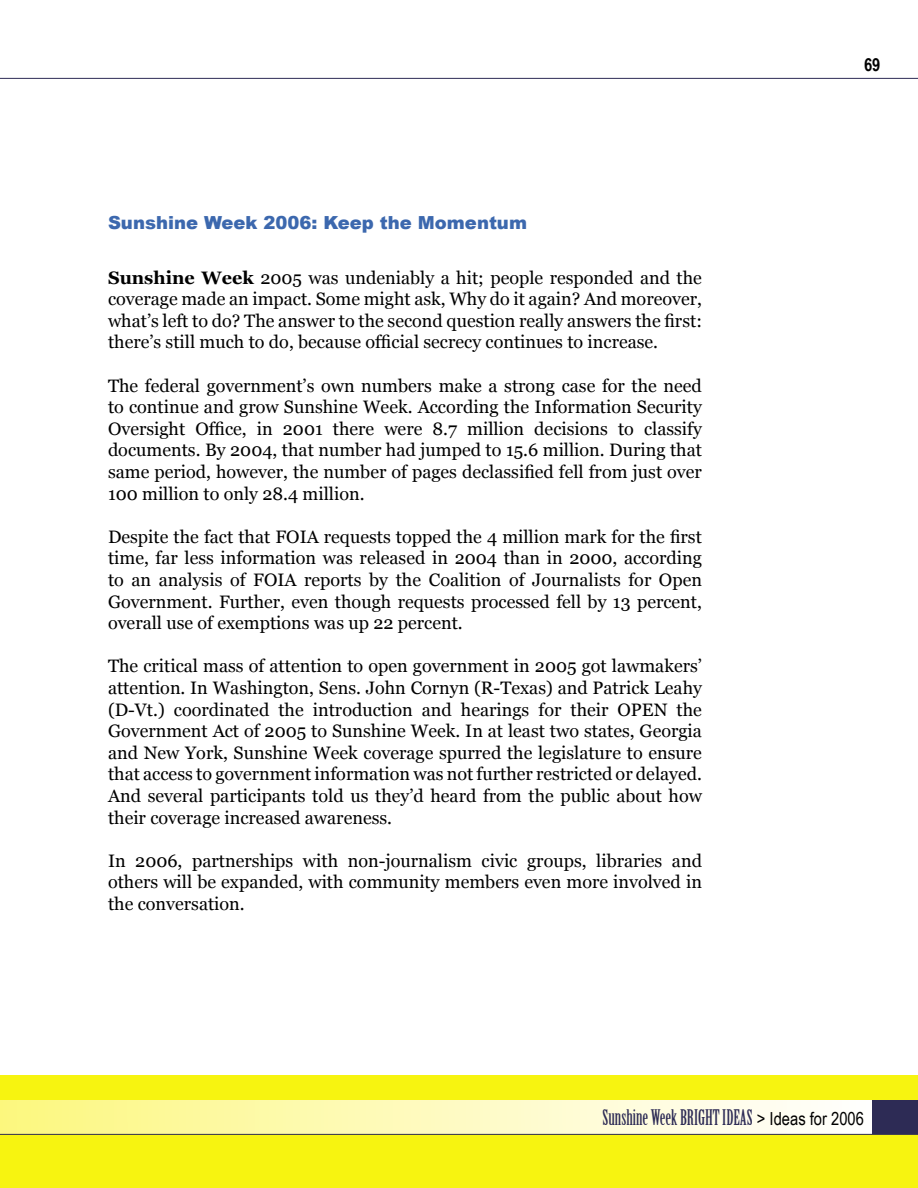
<style>
.page{position:relative;width:918px;height:1188px;background:#fff}
.page>*{position:absolute;margin:0;border:0;box-sizing:border-box;transform-origin:0 0}
.t1{font:21px "Birch Std";color:#2d2b55}
.Georgia__No_Hyphens{font:18px/21.6px "Georgia";color:#000;text-align:justify}
.t2{font:900 18px "Arial";color:#3c68ae}
.t3{font:700 18px "Arial Narrow";color:#000}
.s1{font-weight:700}
.s2{font-family:"Arial Narrow";font-size:18px;color:#000}
</style>
<div class="page">
<div style="left:0;top:1075px;width:918px;height:113px;background:#f7f410"></div>
<div style="left:0;top:1100px;width:880px;height:34px;background:linear-gradient(to right,#fcf780,#fffeff)"></div>
<hr style="left:0;top:78px;width:918px;height:1px;background:#2d2b55">
<hr style="left:0;top:1134px;width:918px;height:1px;background:#2d2b55">
<div style="left:872px;top:1100px;width:46px;height:34px;background:#2d2b55"></div>
<p class="t2" style="left:108px;top:212px;width:421px">Sunshine Week 2006: Keep the Momentum</p>
<p class="Georgia__No_Hyphens" style="left:108px;top:267px;width:596px"><span class="s1">Sunshine Week</span> 2005 was undeniably a hit; people responded and the coverage made an impact. Some might ask, Why do it again? And moreover, what’s left to do? The answer to the second question really answers the first: there’s still much to do, because official secrecy continues to increase.</p>
<p class="Georgia__No_Hyphens" style="left:108px;top:375px;width:595px">The federal government’s own numbers make a strong case for the need to continue and grow Sunshine Week. According the Information Security Oversight Office, in 2001 there were 8.7 million decisions to classify documents. By 2004, that number had jumped to 15.6 million. During that same period, however, the number of pages declassified fell from just over 100 million to only 28.4 million.</p>
<p class="Georgia__No_Hyphens" style="left:108px;top:526px;width:595px">Despite the fact that FOIA requests topped the 4 million mark for the first time, far less information was released in 2004 than in 2000, according to an analysis of FOIA reports by the Coalition of Journalists for Open Government. Further, even though requests processed fell by 13 percent, overall use of exemptions was up 22 percent.</p>
<p class="Georgia__No_Hyphens" style="left:108px;top:655px;width:595px">The critical mass of attention to open government in 2005 got lawmakers’ attention. In Washington, Sens. John Cornyn (R-Texas) and Patrick Leahy (D-Vt.) coordinated the introduction and hearings for their OPEN the Government Act of 2005 to Sunshine Week. In at least two states, Georgia and New York, Sunshine Week coverage spurred the legislature to ensure that access to government information was not further restricted or delayed.<br>And several participants told us they’d heard from the public about how their coverage increased awareness.</p>
<p class="Georgia__No_Hyphens" style="left:108px;top:850px;width:596px">In 2006, partnerships with non-journalism civic groups, libraries and others will be expanded, with community members even more involved in the conversation.</p>
<p class="t3" style="left:864px;top:55px;width:18px">69</p>
<p class="t1" style="left:603px;top:1106px;width:263px">Sunshine Week BRIGHT IDEAS <span class="s2">&gt; Ideas for 2006</span></p>
</div>
